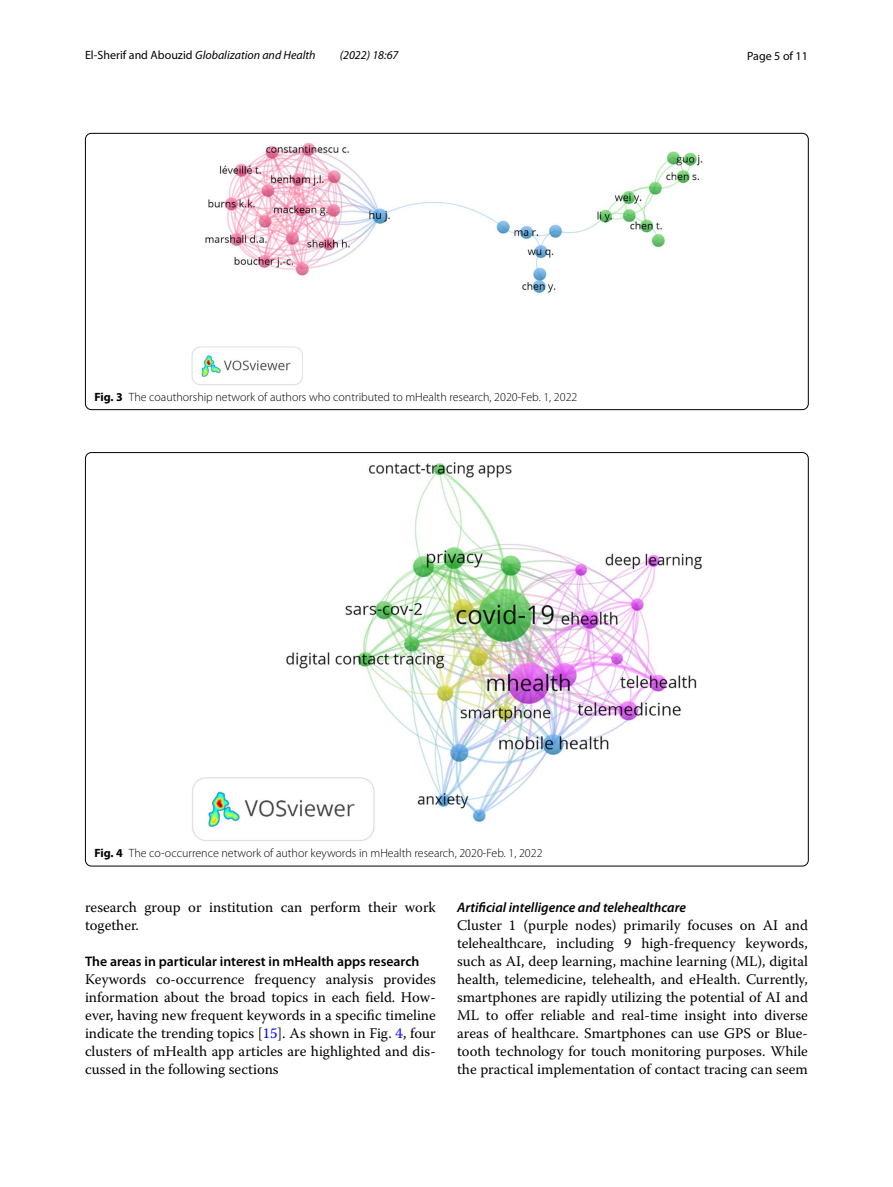
<style>
.page{position:relative;width:893px;height:1187px;background:#fff}
.page>*{position:absolute;margin:0;border:0;box-sizing:border-box;transform-origin:0 0}
.t1{font:14.7px/18px "Warnock Pro";color:#000;text-align:justify}
.t2{font:600 13.8px "Myriad Pro";color:#000}
.t3{font:italic 600 13.8px "Myriad Pro";color:#000}
.t4{font:300 12px "Myriad Pro";color:#000}
.t5{font:italic 12px "Myriad Pro";color:#000}
.t6{font:12px "Myriad Pro";color:#000}
.s1{font-style:normal}
.s2{font-weight:700}
.s3{color:#00f}
</style>
<div class="page">
<img style="left:192px;top:142px;width:510px;height:243px">
<img style="left:192px;top:462px;width:510px;height:379px">
<p class="t5" style="left:85px;top:48px;width:232px"><span class="s1">El‑Sherif and Abouzid</span> Globalization and Health</p>
<p class="t5" style="left:340px;top:48px;width:60px">(2022) 18:67</p>
<p class="t6" style="left:747px;top:48px;width:62px">Page 5 of 11</p>
<p class="t4" style="left:94px;top:390px;width:484px"><span class="s2">Fig. 3</span> The coauthorship network of authors who contributed to mHealth research, 2020-Feb. 1, 2022</p>
<p class="t4" style="left:94px;top:846px;width:450px"><span class="s2">Fig. 4</span> The co-occurrence network of author keywords in mHealth research, 2020-Feb. 1, 2022</p>
<p class="t1" style="left:85px;top:898px;width:352px">research group or institution can perform their work together.</p>
<p class="t2" style="left:85px;top:952px;width:336px">The areas in particular interest in mHealth apps research</p>
<p class="t1" style="left:85px;top:970px;width:352px">Keywords co-occurrence frequency analysis provides information about the broad topics in each field. How&shy;ever, having new frequent keywords in a specific timeline indicate the trending topics [<span class="s3">15</span>]. As shown in Fig. <span class="s3">4</span>, four clusters of mHealth app articles are highlighted and dis&shy;cussed in the following sections</p>
<p class="t3" style="left:457px;top:898px;width:230px">Artificial intelligence and telehealthcare</p>
<p class="t1" style="left:457px;top:915px;width:352px">Cluster 1 (purple nodes) primarily focuses on AI and telehealthcare, including 9 high-frequency keywords, such as AI, deep learning, machine learning (ML), digital health, telemedicine, telehealth, and eHealth. Currently, smartphones are rapidly utilizing the potential of AI and ML to offer reliable and real-time insight into diverse areas of healthcare. Smartphones can use GPS or Blue&shy;tooth technology for touch monitoring purposes. While the practical implementation of contact tracing can seem</p>
</div>
